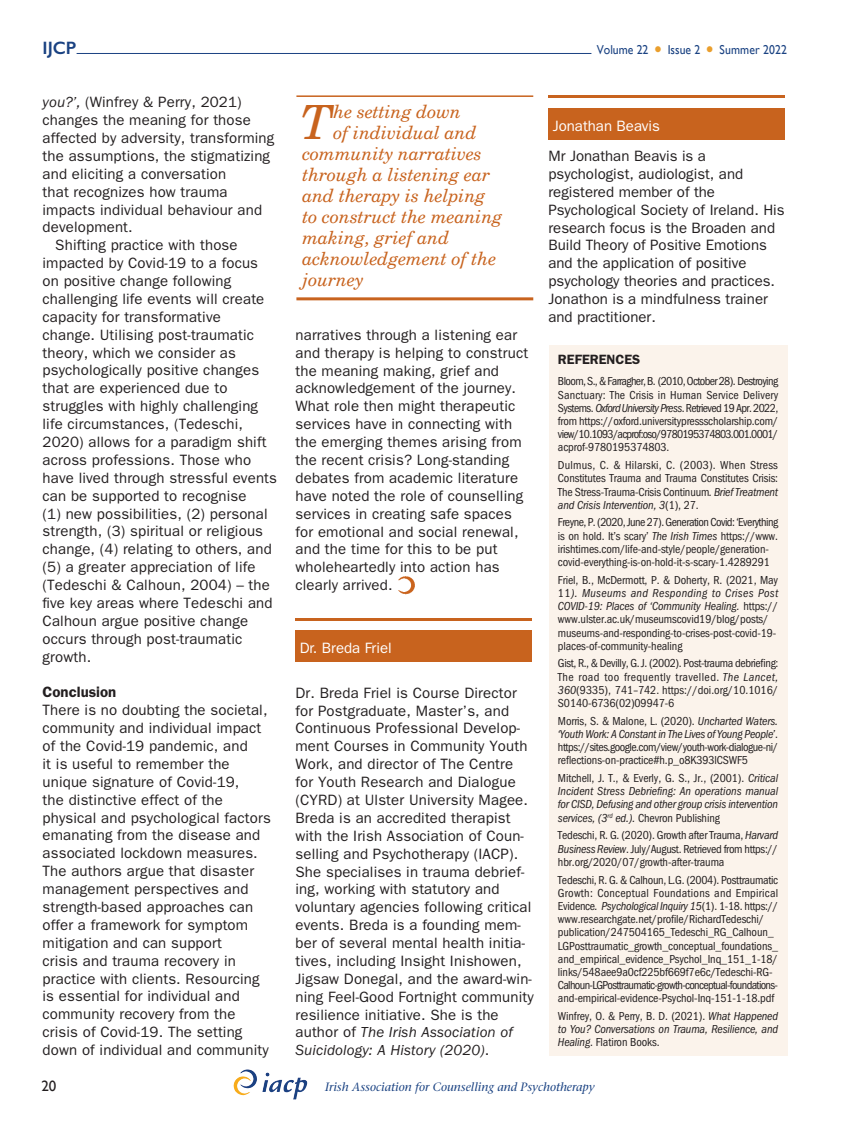
<style>
.page{position:relative;width:851px;height:1127px;background:#fff}
.page>*{position:absolute;margin:0;border:0;box-sizing:border-box;transform-origin:0 0}
.t1{font:italic 47.1px "Century Schoolbook BT";color:#c8631e}
.t2{font:italic 18px "Century Schoolbook BT";color:#c8631e}
.t3{font:600 18px "Gill Sans";color:#1a4282}
.t4{font:15px/17.9px "ITC Franklin Gothic Std";letter-spacing:.01em;color:#231f20}
.t5{font:15px "ITC Franklin Gothic Std";color:#fff}
.t6{font:600 15px "ITC Franklin Gothic Std";color:#231f20}
.t7{font:15px "Gill Sans";color:#231f20}
.t8{font:600 13.5px "ITC Franklin Gothic Std";color:#231f20}
.t9{font:12.9px "Gill Sans";color:#1a4282;scale:.91 1}
.t10{font:condensed 12px/13.2px "ITC Franklin Gothic Std";letter-spacing:-.01em;color:#231f20;text-align:justify}
.t11{font:italic condensed 12px/13.2px "ITC Franklin Gothic Std";letter-spacing:-.015em;color:#231f20;text-align:justify}
.t12{font:italic 12px "Stone Serif LT";color:#1a4282}
.s1{font-family:"Century Schoolbook BT";font-style:italic;font-size:21px;color:#ea9f2d}
.s2{font-style:italic}
.s3{font-style:normal}
</style>
<div class="page">
<img style="left:233px;top:1069px;width:74px;height:30px">
<div style="left:548px;top:108px;width:237px;height:31px;background:#c8631e"></div>
<hr style="left:548px;top:95px;width:237px;height:3px;background:#c8631e">
<img style="left:398px;top:576px;width:17px;height:19px">
<div style="left:295px;top:631px;width:237px;height:31px;background:#c8631e"></div>
<hr style="left:295px;top:618px;width:237px;height:2px;background:#c8631e">
<hr style="left:296px;top:95px;width:237px;height:2px;background:#c8631e">
<hr style="left:296px;top:297px;width:237px;height:3px;background:#c8631e">
<div style="left:549px;top:345px;width:238px;height:710px;background:#fbf3eb"></div>
<hr style="left:77px;top:53px;width:514px;height:1px;background:#1a4282">
<p class="t3" style="left:43px;top:37px;width:35px">IJCP</p>
<p class="t9" style="left:596px;top:42px;width:210px">Volume 22 <span class="s1">•</span> Issue 2 <span class="s1">•</span> Summer 2022</p>
<p class="t4" style="left:43px;top:93px;width:201px"><span class="s2">you?’,</span> (Winfrey &amp; Perry, 2021)</p>
<p class="t4" style="left:43px;top:111px;width:210px">changes the meaning for those</p>
<p class="t4" style="left:43px;top:129px;width:233px">affected by adversity, transforming</p>
<p class="t4" style="left:43px;top:147px;width:229px">the assumptions, the stigmatizing</p>
<p class="t4" style="left:43px;top:165px;width:185px">and eliciting a conversation</p>
<p class="t4" style="left:43px;top:183px;width:186px">that recognizes how trauma</p>
<p class="t4" style="left:43px;top:201px;width:221px">impacts individual behaviour and</p>
<p class="t4" style="left:43px;top:218px;width:92px">development.</p>
<p class="t4" style="left:55px;top:236px;width:184px">Shifting practice with those</p>
<p class="t4" style="left:43px;top:254px;width:217px">impacted by Covid-19 to a focus</p>
<p class="t4" style="left:43px;top:272px;width:190px">on positive change following</p>
<p class="t4" style="left:43px;top:290px;width:223px">challenging life events will create</p>
<p class="t4" style="left:43px;top:308px;width:180px">capacity for transformative</p>
<p class="t4" style="left:43px;top:326px;width:213px">change. Utilising post-traumatic</p>
<p class="t4" style="left:43px;top:344px;width:195px">theory, which we consider as</p>
<p class="t4" style="left:43px;top:361px;width:218px">psychologically positive changes</p>
<p class="t4" style="left:43px;top:379px;width:186px">that are experienced due to</p>
<p class="t4" style="left:43px;top:397px;width:217px">struggles with highly challenging</p>
<p class="t4" style="left:43px;top:415px;width:202px">life circumstances, (Tedeschi,</p>
<p class="t4" style="left:43px;top:433px;width:225px">2020) allows for a paradigm shift</p>
<p class="t4" style="left:43px;top:451px;width:210px">across professions. Those who</p>
<p class="t4" style="left:43px;top:469px;width:236px">have lived through stressful events</p>
<p class="t4" style="left:43px;top:487px;width:206px">can be supported to recognise</p>
<p class="t4" style="left:43px;top:505px;width:227px">(1) new possibilities, (2) personal</p>
<p class="t4" style="left:43px;top:522px;width:222px">strength, (3) spiritual or religious</p>
<p class="t4" style="left:43px;top:540px;width:231px">change, (4) relating to others, and</p>
<p class="t4" style="left:43px;top:558px;width:214px">(5) a greater appreciation of life</p>
<p class="t4" style="left:43px;top:576px;width:229px">(Tedeschi &amp; Calhoun, 2004) – the</p>
<p class="t4" style="left:43px;top:594px;width:231px">five key areas where Tedeschi and</p>
<p class="t4" style="left:43px;top:612px;width:207px">Calhoun argue positive change</p>
<p class="t4" style="left:43px;top:630px;width:201px">occurs through post-traumatic</p>
<p class="t4" style="left:43px;top:648px;width:50px">growth.</p>
<p class="t6" style="left:43px;top:683px;width:75px">Conclusion</p>
<p class="t4" style="left:43px;top:701px;width:230px">There is no doubting the societal, community and individual impact of the Covid-19 pandemic, and<br>it is useful to remember the unique signature of Covid-19,<br>the distinctive effect of the physical and psychological factors emanating from the disease and associated lockdown measures.<br>The authors argue that disaster management perspectives and strength-based approaches can offer a framework for symptom mitigation and can support<br>crisis and trauma recovery in practice with clients. Resourcing is essential for individual and community recovery from the crisis of Covid-19. The setting down of individual and community</p>
<h1 class="t1" style="left:300px;top:93px;width:35px">T</h1>
<p class="t2" style="left:333px;top:101px;width:129px">he setting down</p>
<p class="t2" style="left:333px;top:122px;width:145px">of individual and</p>
<p class="t2" style="left:302px;top:143px;width:181px">community narratives</p>
<p class="t2" style="left:302px;top:164px;width:189px">through a listening ear</p>
<p class="t2" style="left:302px;top:185px;width:184px">and therapy is helping</p>
<p class="t2" style="left:302px;top:206px;width:201px">to construct the meaning</p>
<p class="t2" style="left:302px;top:227px;width:148px">making, grief and</p>
<p class="t2" style="left:302px;top:248px;width:195px">acknowledgement of the</p>
<p class="t2" style="left:302px;top:269px;width:63px">journey</p>
<p class="t4" style="left:295px;top:326px;width:234px">narratives through a listening ear and therapy is helping to construct the meaning making, grief and acknowledgement of the journey.<br>What role then might therapeutic services have in connecting with the emerging themes arising from the recent crisis? Long-standing debates from academic literature have noted the role of counselling services in creating safe spaces for emotional and social renewal, and the time for this to be put wholeheartedly into action has clearly arrived.</p>
<p class="t5" style="left:300px;top:640px;width:93px">Dr. Breda Friel</p>
<p class="t4" style="left:295px;top:684px;width:240px">Dr. Breda Friel is Course Director for Postgraduate, Master’s, and Continuous Professional Develop&shy;ment Courses in Community Youth Work, and director of The Centre for Youth Research and Dialogue (CYRD) at Ulster University Magee.<br>Breda is an accredited therapist with the Irish Association of Coun&shy;selling and Psychotherapy (IACP).<br>She specialises in trauma debrief&shy;ing, working with statutory and voluntary agencies following critical events. Breda is a founding mem&shy;ber of several mental health initia&shy;tives, including Insight Inishowen, Jigsaw Donegal, and the award-win&shy;ning Feel-Good Fortnight community resilience initiative. She is the author of <span class="s2">The Irish Association of Suicidology: A History (2020)</span>.</p>
<p class="t5" style="left:552px;top:117px;width:109px">Jonathan Beavis</p>
<p class="t4" style="left:548px;top:147px;width:238px">Mr Jonathan Beavis is a psychologist, audiologist, and registered member of the<br>Psychological Society of Ireland. His research focus is the Broaden and<br>Build Theory of Positive Emotions and the application of positive psychology theories and practices.<br>Jonathon is a mindfulness trainer and practitioner.</p>
<p class="t8" style="left:558px;top:351px;width:84px">REFERENCES</p>
<p class="t10" style="left:558px;top:375px;width:222px">Bloom, S., &amp; Farragher, B. (2010, October 28). Destroying Sanctuary: The Crisis in Human Service Delivery Systems. <span class="s2">Oxford University Press</span>. Retrieved 19 Apr. 2022, from https://oxford.universitypressscholarship.com/ view/10.1093/acprof:oso/9780195374803.001.0001/ acprof-9780195374803.</p>
<p class="t10" style="left:558px;top:459px;width:222px">Dulmus, C. &amp; Hilarski, C. (2003). When Stress Constitutes Trauma and Trauma Constitutes Crisis:<br>The Stress-Trauma-Crisis Continuum<span class="s2">. Brief Treatment and Crisis Intervention, 3</span>(1), 27.</p>
<p class="t10" style="left:558px;top:516px;width:222px;text-align:left">Freyne, P. (2020, June 27). Generation Covid: ‘Everything is on hold. It’s scary’ <span class="s2">The Irish Times</span> https://www. irishtimes.com/life-and-style/people/generation&shy;covid-everything-is-on-hold-it-s-scary-1.4289291</p>
<p class="t10" style="left:558px;top:573px;width:222px;text-align:left">Friel, B., McDermott, P. &amp; Doherty, R. (2021, May 11<span class="s2">). Museums and Responding to Crises Post COVID-19: Places of ‘Community Healing.</span> https:// www.ulster.ac.uk/museumscovid19/blog/posts/ museums-and-responding-to-crises-post-covid-19- places-of-community-healing</p>
<p class="t10" style="left:558px;top:657px;width:222px">Gist, R., &amp; Devilly, G. J. (2002). Post-trauma debriefing:<br>The road too frequently travelled. <span class="s2">The Lancet, 360</span>(9335), 741–742. https://doi.org/10.1016/ S0140-6736(02)09947-6</p>
<p class="t10" style="left:558px;top:714px;width:222px">Morris, S. &amp; Malone, L. (2020). <span class="s2">Uncharted Waters. ‘Youth Work: A Constant in The Lives of Young People’</span>. https://sites.google.com/view/youth-work-dialogue-ni/ reflections-on-practice#h.p_o8K393lCSWF5</p>
<p class="t11" style="left:558px;top:771px;width:222px"><span class="s3">Mitchell, J. T., &amp; Everly, G. S., Jr., (2001).</span> Critical Incident Stress Debriefing: An operations manual for CISD, Defusing and other group crisis intervention services, (3<sup>rd</sup> ed.). <span class="s3">Chevron Publishing</span></p>
<p class="t10" style="left:558px;top:829px;width:221px">Tedeschi, R. G. (2020). Growth after Trauma, <span class="s2">Harvard Business Review</span>. July/August. Retrieved from https:// hbr.org/2020/07/growth-after-trauma</p>
<p class="t10" style="left:558px;top:873px;width:222px;text-align:left">Tedeschi, R. G. &amp; Calhoun, L.G. (2004). Posttraumatic Growth: Conceptual Foundations and Empirical Evidence<span class="s2">. Psychological Inquiry 15</span>(1). 1-18. https:// www.researchgate.net/profile/RichardTedeschi/ publication/247504165_Tedeschi_RG_Calhoun_ LGPosttraumatic_growth_conceptual_foundations_ and_empirical_evidence_Psychol_Inq_151_1-18/ links/548aee9a0cf225bf669f7e6c/Tedeschi-RG-Calhoun-LGPosttraumatic-growth-conceptual-foundations&shy;and-empirical-evidence-Psychol-Inq-151-1-18.pdf</p>
<p class="t11" style="left:558px;top:1009px;width:222px"><span class="s3">Winfrey, O. &amp; Perry, B. D. (2021).</span> What Happened to You? Conversations on Trauma, Resilience, and Healing<span class="s3">. Flatiron Books.</span></p>
<p class="t7" style="left:41px;top:1077px;width:17px">20</p>
<p class="t12" style="left:325px;top:1080px;width:271px">Irish Association for Counselling and Psychotherapy</p>
</div>
